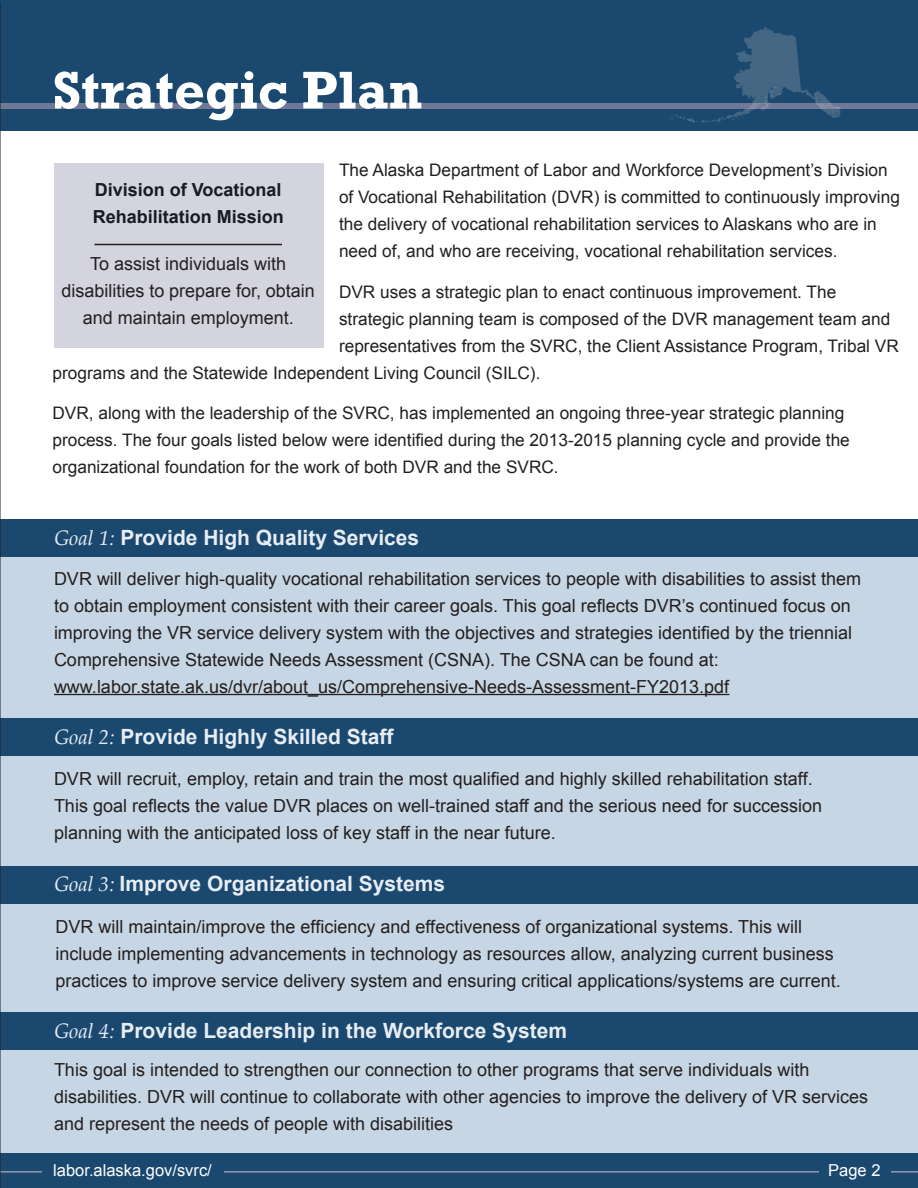
<style>
.page{position:relative;width:918px;height:1188px;background:#fff}
.page>*{position:absolute;margin:0;border:0;box-sizing:border-box;transform-origin:0 0}
.t1{font:700 54px "Rockwell";color:#fff}
.t2{font:700 21px "Arial";color:#e7edf3}
.t3{font:18px/27px "Arial";color:#231f20}
.t4{font:700 18px/27px "Arial";color:#1a1927}
.t5{font:17.25px/27px "Arial";color:#231f20}
.t6{font:16.5px "Arial";color:#fff}
.s1{font-family:"Palatino Linotype";font-weight:400;font-style:italic}
</style>
<div class="page">
<div style="left:0;top:1015px;width:918px;height:146px;background:#c7d6e4"></div>
<div style="left:0;top:1154px;width:918px;height:34px;background:#1a486f"></div>
<svg style="left:1px;top:1171px;width:917px;height:1px"></svg>
<div style="left:0;top:0;width:918px;height:130px;background:#1a486f"></div>
<div style="left:0;top:103px;width:918px;height:6px;background:#6f7896"></div>
<div style="left:0;top:887px;width:918px;height:136px;background:#c7d6e4"></div>
<div style="left:0;top:720px;width:918px;height:153px;background:#c7d6e4"></div>
<div style="left:0;top:534px;width:918px;height:186px;background:#c7d6e4"></div>
<div style="left:54px;top:163px;width:270px;height:185px;background:#d3d4de"></div>
<div style="left:0;top:519px;width:918px;height:37px;background:#1a486f"></div>
<div style="left:0;top:718px;width:918px;height:38px;background:#1a486f"></div>
<div style="left:0;top:866px;width:918px;height:38px;background:#1a486f"></div>
<div style="left:0;top:1012px;width:918px;height:37px;background:#1a486f"></div>
<hr style="left:54px;top:694px;width:675px;height:1px;background:#231f20">
<hr style="left:94px;top:244px;width:188px;height:1px;background:#231f20">
<img style="left:669px;top:27px;width:172px;height:96px">
<div style="left:43px;top:1164px;width:181px;height:24px;background:#1a486f"></div>
<div style="left:820px;top:1155px;width:71px;height:29px;background:#1a486f"></div>
<hr style="left:0;top:2px;width:1px;height:1186px;background:#231f20">
<p class="t1" style="left:52px;top:58px;width:371px">Strategic Plan</p>
<p class="t5" style="left:339px;top:157px;width:563px">The Alaska Department of Labor and Workforce Development’s Division of Vocational Rehabilitation (DVR) is committed to continuously improving the delivery of vocational rehabilitation services to Alaskans who are in need of, and who are receiving, vocational rehabilitation services.</p>
<p class="t5" style="left:339px;top:278px;width:499px">DVR uses a strategic plan to enact continuous improvement. The</p>
<p class="t5" style="left:339px;top:305px;width:553px">strategic planning team is composed of the DVR management team and</p>
<p class="t5" style="left:339px;top:332px;width:561px">representatives from the SVRC, the Client Assistance Program, Tribal VR</p>
<p class="t5" style="left:52px;top:359px;width:490px">programs and the Statewide Independent Living Council (SILC).</p>
<p class="t5" style="left:52px;top:400px;width:799px">DVR, along with the leadership of the SVRC, has implemented an ongoing three-year strategic planning process. The four goals listed below were identified during the 2013-2015 planning cycle and provide the organizational foundation for the work of both DVR and the SVRC.</p>
<p class="t4" style="left:93px;top:177px;width:193px">Division of Vocational<br>Rehabilitation Mission</p>
<p class="t3" style="left:62px;top:251px;width:255px;text-align:center">To assist individuals with disabilities to prepare for, obtain and maintain employment.</p>
<p class="t2" style="left:54px;top:523px;width:367px"><span class="s1">Goal 1:</span> Provide High Quality Services</p>
<p class="t3" style="left:54px;top:565px;width:809px">DVR will deliver high-quality vocational rehabilitation services to people with disabilities to assist them to obtain employment consistent with their career goals. This goal reflects DVR’s continued focus on improving the VR service delivery system with the objectives and strategies identified by the triennial Comprehensive Statewide Needs Assessment (CSNA). The CSNA can be found at:</p>
<p class="t3" style="left:54px;top:673px;width:677px">www.labor.state.ak.us/dvr/about_us/Comprehensive-Needs-Assessment-FY2013.pdf</p>
<p class="t2" style="left:54px;top:723px;width:341px"><span class="s1">Goal 2:</span> Provide Highly Skilled Staff</p>
<p class="t3" style="left:54px;top:765px;width:770px">DVR will recruit, employ, retain and train the most qualified and highly skilled rehabilitation staff.<br>This goal reflects the value DVR places on well-trained staff and the serious need for succession planning with the anticipated loss of key staff in the near future.</p>
<p class="t2" style="left:54px;top:870px;width:393px"><span class="s1">Goal 3:</span> Improve Organizational Systems</p>
<p class="t3" style="left:56px;top:914px;width:787px">DVR will maintain/improve the efficiency and effectiveness of organizational systems. This will include implementing advancements in technology as resources allow, analyzing current business practices to improve service delivery system and ensuring critical applications/systems are current.</p>
<p class="t2" style="left:54px;top:1016px;width:515px"><span class="s1">Goal 4:</span> Provide Leadership in the Workforce System</p>
<p class="t3" style="left:54px;top:1056px;width:816px">This goal is intended to strengthen our connection to other programs that serve individuals with disabilities. DVR will continue to collaborate with other agencies to improve the delivery of VR services and represent the needs of people with disabilities</p>
<p class="t6" style="left:53px;top:1159px;width:160px">labor.alaska.gov/svrc/</p>
<p class="t6" style="left:828px;top:1160px;width:54px">Page 2</p>
</div>
